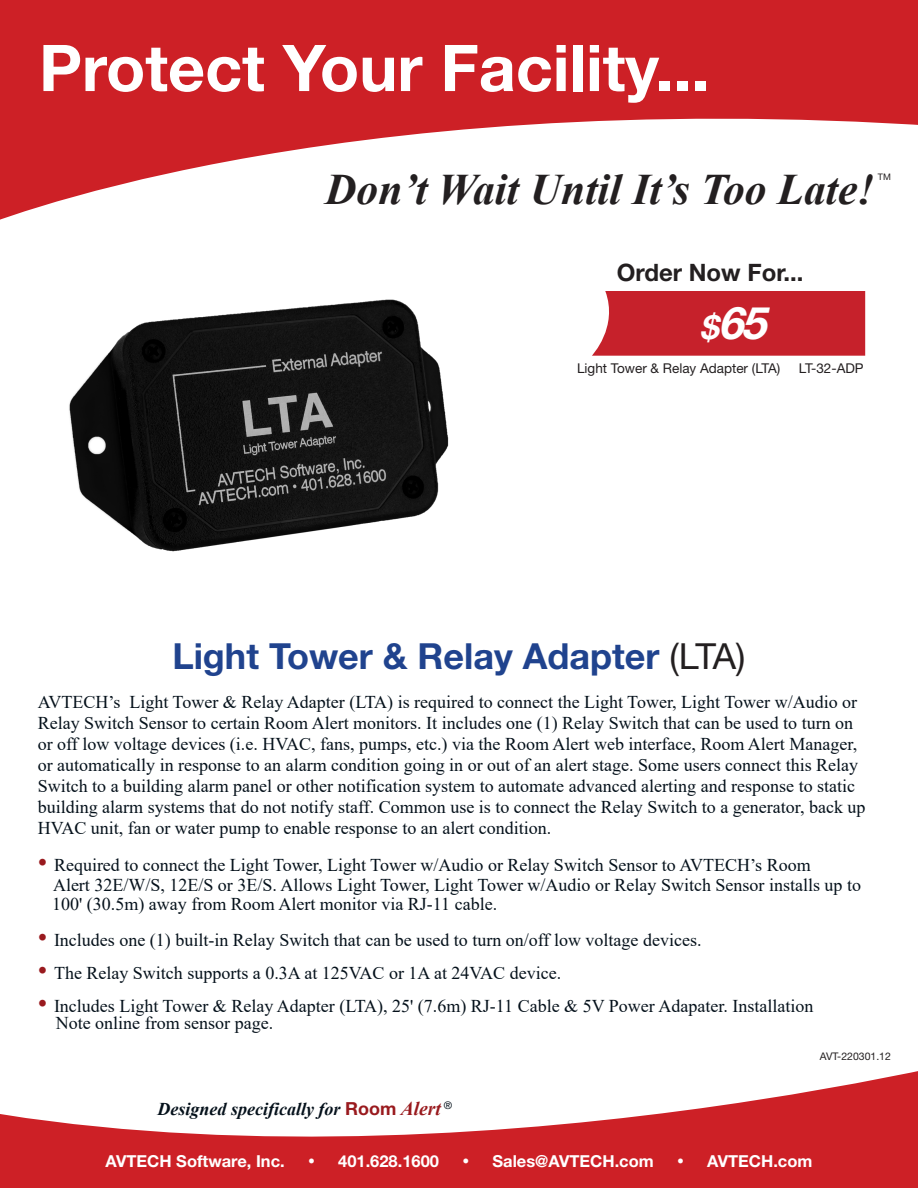
<style>
.page{position:relative;width:918px;height:1188px;background:#fff}
.page>*{position:absolute;margin:0;border:0;box-sizing:border-box;transform-origin:0 0}
.t1{font:700 64.5px "Helvetica Neue LT Std";color:#fff}
.t2{font:italic 700 45px "Helvetica Neue LT Std";color:#fff}
.t3{font:italic 700 43.5px "Times New Roman";color:#231f20}
.t4{font:700 36px "Helvetica Neue LT Std";color:#20438e}
.t5{font:700 24px "Helvetica Neue LT Std";color:#231f20}
.t6{font:18px/21px "Times New Roman";color:#05111b}
.t7{font:italic 700 18px "Times New Roman";color:#05111b}
.t8{font:700 16.5px "Helvetica Neue LT Std";color:#fff}
.t9{font:13.5px "Helvetica Neue LT Std";color:#231f20}
.t10{font:10.5px "Helvetica Neue LT Std";color:#231f20}
.t11{font:9px "Helvetica Neue LT Std";color:#231f20}
.s1{font-size:33px}
.s2{font-weight:400;color:#231f20}
.s3{font-size:27px;color:#991a1e}
.s4{font-family:"Helvetica Neue LT Std";font-style:normal;color:#991a1e}
.s5{font-size:19.5px;color:#991a1e}
</style>
<div class="page">
<div style="left:592px;top:291px;width:273px;height:65px;background:#c6212b"></div>
<svg style="left:0;top:1071px;width:918px;height:117px;fill:#cd2026"></svg>
<svg style="left:0;top:0;width:918px;height:220px;fill:#cd2026"></svg>
<img style="left:69px;top:299px;width:380px;height:253px">
<h1 class="t1" style="left:39px;top:28px;width:672px">Protect Your Facility...</h1>
<p class="t11" style="left:878px;top:172px;width:15px">TM</p>
<h3 class="t3" style="left:325px;top:159px;width:551px">Don’t Wait Until It’s Too Late!</h3>
<h3 class="t5" style="left:617px;top:258px;width:188px">Order Now For...</h3>
<h2 class="t2" style="left:700px;top:296px;width:79px"><span class="s1">$</span>65</h2>
<p class="t9" style="left:577px;top:360px;width:205px">Light Tower &amp; Relay Adapter (LTA)</p>
<p class="t9" style="left:799px;top:360px;width:66px">LT-32-ADP</p>
<h3 class="t4" style="left:172px;top:634px;width:575px">Light Tower &amp; Relay Adapter <span class="s2">(LTA)</span></h3>
<p class="t6" style="left:38px;top:691px;width:829px">AVTECH’s Light Tower &amp; Relay Adapter (LTA) is required to connect the Light Tower, Light Tower w/Audio or Relay Switch Sensor to certain Room Alert monitors. It includes one (1) Relay Switch that can be used to turn on or off low voltage devices (i.e. HVAC, fans, pumps, etc.) via the Room Alert web interface, Room Alert Manager, or automatically in response to an alarm condition going in or out of an alert stage. Some users connect this Relay Switch to a building alarm panel or other notification system to automate advanced alerting and response to static building alarm systems that do not notify staff. Common use is to connect the Relay Switch to a generator, back up HVAC unit, fan or water pump to enable response to an alert condition.</p>
<p class="t6" style="left:52px;top:855px;width:810px;line-height:19.5px;text-indent:-14px"><span class="s3">•</span> Required to connect the Light Tower, Light Tower w/Audio or Relay Switch Sensor to AVTECH’s Room<br>Alert 32E/W/S, 12E/S or 3E/S. Allows Light Tower, Light Tower w/Audio or Relay Switch Sensor installs up to<br>100' (30.5m) away from Room Alert monitor via RJ-11 cable.</p>
<p class="t6" style="left:38px;top:929px;width:665px"><span class="s3">•</span> Includes one (1) built-in Relay Switch that can be used to turn on/off low voltage devices.</p>
<p class="t6" style="left:38px;top:962px;width:525px"><span class="s3">•</span> The Relay Switch supports a 0.3A at 125VAC or 1A at 24VAC device.</p>
<p class="t6" style="left:56px;top:997px;width:759px;line-height:16.5px;text-indent:-18px"><span class="s3">•</span> Includes Light Tower &amp; Relay Adapter (LTA), 25' (7.6m) RJ-11 Cable &amp; 5V Power Adapater. Installation<br>Note online from sensor page.</p>
<p class="t10" style="left:820px;top:1051px;width:73px">AVT-220301.12</p>
<p class="t7" style="left:158px;top:1096px;width:296px">Designed specifically for <span class="s4">Room</span> <span class="s5">Alert</span> <sup>®</sup></p>
<p class="t8" style="left:106px;top:1151px;width:181px">AVTECH Software, Inc.</p>
<p class="t8" style="left:308px;top:1151px;width:133px">• 401.628.1600</p>
<p class="t8" style="left:462px;top:1151px;width:193px">• Sales@AVTECH.com</p>
<p class="t8" style="left:677px;top:1151px;width:137px">• AVTECH.com</p>
</div>
